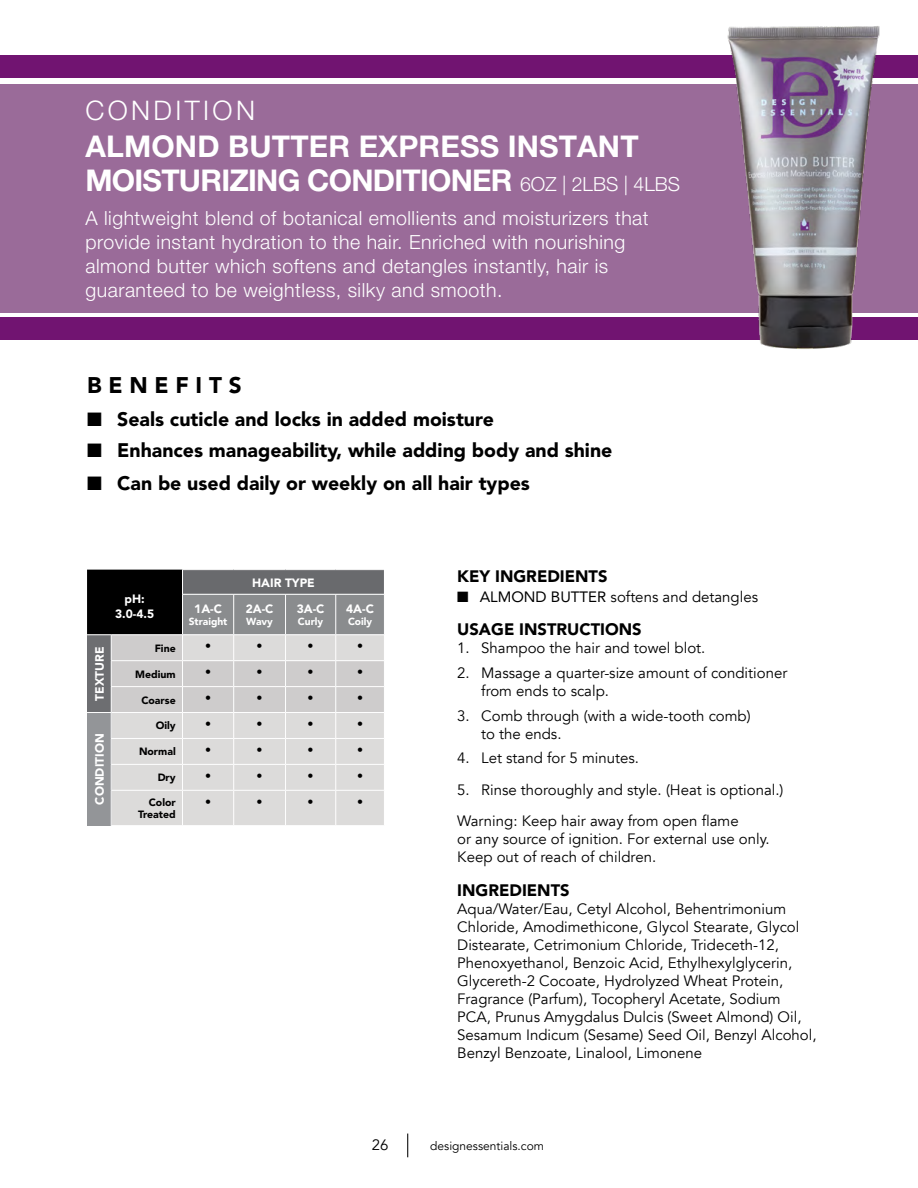
<style>
.page{position:relative;width:918px;height:1188px;background:#fff}
.page>*{position:absolute;margin:0;border:0;box-sizing:border-box;transform-origin:0 0}
.t1{font:700 30px/34.5px "Helvetica Neue LT Pro";letter-spacing:.005em;color:#fff}
.t2{font:300 27px "Helvetica Neue LT Pro";letter-spacing:.125em;color:#fff}
.t3{font:900 22.5px "Avenir";letter-spacing:.3em;color:#000}
.t4{font:300 19.5px/24px "Helvetica Neue LT Pro";letter-spacing:.025em;color:#fff}
.t5{font:900 19.5px "Avenir";color:#000}
.t6{font:900 16.5px "Avenir";color:#000}
.t7{font:15px/18px "Avenir";color:#000}
.t8{font:900 12px/14.4px "Avenir";color:#fff;text-align:center}
.t9{font:12px "Helvetica Neue LT Std";color:#000}
.t10{font:12px "Avenir";color:#000}
.t11{font:900 10.5px/12px "Avenir";color:#000;text-align:right}
.t12{font:900 10.2px "Avenir";color:#fff}
.s1{font-weight:300;font-size:19.5px}
.s2{font-style:inherit}
</style>
<div class="page">
<svg style="left:407px;top:1134px;width:1px;height:23px"></svg>
<div style="left:0;top:84px;width:918px;height:229px;background:#9a6b99"></div>
<div style="left:0;top:56px;width:918px;height:22px;background:#711471"></div>
<div style="left:0;top:317px;width:918px;height:23px;background:#711471"></div>
<img style="left:722px;top:26px;width:160px;height:323px">
<div style="left:112px;top:791px;width:272px;height:34px;background:#dcdbda"></div>
<div style="left:87px;top:713px;width:24px;height:113px;background:#939598"></div>
<svg style="left:87px;top:570px;width:297px;height:220px;background:#aeadae"></svg>
<hr style="left:336px;top:660px;width:48px;height:1px;background:#fff">
<hr style="left:336px;top:738px;width:48px;height:1px;background:#fff">
<hr style="left:336px;top:764px;width:48px;height:1px;background:#fff">
<hr style="left:182px;top:791px;width:1px;height:34px;background:#fff">
<hr style="left:233px;top:791px;width:1px;height:34px;background:#fff">
<hr style="left:285px;top:791px;width:1px;height:34px;background:#fff">
<hr style="left:335px;top:791px;width:1px;height:34px;background:#fff">
<h2 class="t2" style="left:86px;top:94px;width:171px">CONDITION</h2>
<h1 class="t1" style="left:86px;top:128px;width:596px">ALMOND BUTTER EXPRESS INSTANT<br>MOISTURIZING CONDITIONER <span class="s1">6OZ | 2LBS | 4LBS</span></h1>
<p class="t4" style="left:86px;top:206px;width:565px">A lightweight blend of botanical emollients and moisturizers that provide instant hydration to the hair. Enriched with nourishing almond butter which softens and detangles instantly, hair is guaranteed to be weightless, silky and smooth.</p>
<h3 class="t3" style="left:87px;top:371px;width:156px">BENEFITS</h3>
<h3 class="t5" style="left:87px;top:407px;width:408px">■ Seals cuticle and locks in added moisture</h3>
<h3 class="t5" style="left:87px;top:438px;width:527px">■ Enhances manageability, while adding body and shine</h3>
<h3 class="t5" style="left:87px;top:471px;width:444px">■ Can be used daily or weekly on all hair types</h3>
<p class="t8" style="left:115px;top:592px;width:41px">pH:<br>3.0-4.5</p>
<p class="t8" style="left:194px;top:601px;width:29px">1A-C</p>
<p class="t12" style="left:189px;top:615px;width:40px">Straight</p>
<p class="t8" style="left:252px;top:575px;width:64px">HAIR TYPE</p>
<p class="t8" style="left:246px;top:601px;width:29px">2A-C</p>
<p class="t12" style="left:246px;top:615px;width:28px">Wavy</p>
<p class="t8" style="left:297px;top:601px;width:29px">3A-C</p>
<p class="t12" style="left:298px;top:615px;width:27px">Curly</p>
<p class="t8" style="left:346px;top:601px;width:29px">4A-C</p>
<p class="t12" style="left:348px;top:615px;width:26px">Coily</p>
<p class="t8" style="left:92px;top:701px;width:56px;rotate:-90deg">TEXTURE</p>
<p class="t11" style="left:155px;top:642px;width:23px">Fine</p>
<p class="t9" style="left:205px;top:639px;width:7px">•</p>
<p class="t9" style="left:257px;top:639px;width:7px">•</p>
<p class="t9" style="left:308px;top:639px;width:7px">•</p>
<p class="t9" style="left:357px;top:639px;width:7px">•</p>
<p class="t11" style="left:135px;top:668px;width:42px">Medium</p>
<p class="t9" style="left:205px;top:665px;width:7px">•</p>
<p class="t9" style="left:257px;top:665px;width:7px">•</p>
<p class="t9" style="left:308px;top:665px;width:7px">•</p>
<p class="t9" style="left:357px;top:665px;width:7px">•</p>
<p class="t11" style="left:141px;top:694px;width:36px">Coarse</p>
<p class="t9" style="left:205px;top:691px;width:7px">•</p>
<p class="t9" style="left:257px;top:691px;width:7px">•</p>
<p class="t9" style="left:308px;top:691px;width:7px">•</p>
<p class="t9" style="left:357px;top:691px;width:7px">•</p>
<p class="t8" style="left:92px;top:805px;width:72px;rotate:-90deg">CONDITION</p>
<p class="t11" style="left:156px;top:720px;width:22px">Oily</p>
<p class="t9" style="left:205px;top:716px;width:7px">•</p>
<p class="t9" style="left:257px;top:716px;width:7px">•</p>
<p class="t9" style="left:308px;top:716px;width:7px">•</p>
<p class="t9" style="left:357px;top:716px;width:7px">•</p>
<p class="t11" style="left:139px;top:746px;width:38px">Normal</p>
<p class="t9" style="left:205px;top:742px;width:7px">•</p>
<p class="t9" style="left:257px;top:742px;width:7px">•</p>
<p class="t9" style="left:308px;top:742px;width:7px">•</p>
<p class="t9" style="left:357px;top:742px;width:7px">•</p>
<p class="t11" style="left:158px;top:772px;width:20px">Dry</p>
<p class="t9" style="left:205px;top:768px;width:7px">•</p>
<p class="t9" style="left:257px;top:768px;width:7px">•</p>
<p class="t9" style="left:308px;top:768px;width:7px">•</p>
<p class="t9" style="left:357px;top:768px;width:7px">•</p>
<p class="t11" style="left:138px;top:796px;width:39px">Color<br>Treated</p>
<p class="t9" style="left:205px;top:794px;width:7px">•</p>
<p class="t9" style="left:257px;top:794px;width:7px">•</p>
<p class="t9" style="left:308px;top:794px;width:7px">•</p>
<p class="t9" style="left:357px;top:794px;width:7px">•</p>
<p class="t6" style="left:457px;top:566px;width:152px">KEY INGREDIENTS</p>
<p class="t7" style="left:457px;top:588px;width:302px">■ <span class="s2">ALMOND BUTTER</span> softens and detangles</p>
<p class="t6" style="left:457px;top:619px;width:186px">USAGE INSTRUCTIONS</p>
<p class="t7" style="left:457px;top:639px;width:250px">1. Shampoo the hair and towel blot.</p>
<p class="t7" style="left:481px;top:664px;width:308px;text-indent:-24px">2. Massage a quarter-size amount of conditioner from ends to scalp.</p>
<p class="t7" style="left:481px;top:707px;width:271px;text-indent:-24px">3. Comb through (with a wide-tooth comb) to the ends.</p>
<p class="t7" style="left:457px;top:749px;width:183px">4. Let stand for 5 minutes.</p>
<p class="t7" style="left:457px;top:774px;width:328px;line-height:31.5px">5. Rinse thoroughly and style. (Heat is optional.)<br>Warning: Keep hair away from open flame</p>
<p class="t7" style="left:457px;top:830px;width:314px">or any source of ignition. For external use only.<br>Keep out of reach of children.</p>
<p class="t6" style="left:457px;top:880px;width:114px">INGREDIENTS</p>
<p class="t7" style="left:457px;top:900px;width:361px">Aqua/Water/Eau, Cetyl Alcohol, Behentrimonium Chloride, Amodimethicone, Glycol Stearate, Glycol Distearate, Cetrimonium Chloride, Trideceth-12, Phenoxyethanol, Benzoic Acid, Ethylhexylglycerin, Glycereth-2 Cocoate, Hydrolyzed Wheat Protein, Fragrance (Parfum), Tocopheryl Acetate, Sodium PCA, Prunus Amygdalus Dulcis (Sweet Almond) Oil, Sesamum Indicum (Sesame) Seed Oil, Benzyl Alcohol, Benzyl Benzoate, Linalool, Limonene</p>
<p class="t7" style="left:372px;top:1136px;width:18px">26</p>
<p class="t10" style="left:430px;top:1139px;width:115px">designessentials.com</p>
</div>
